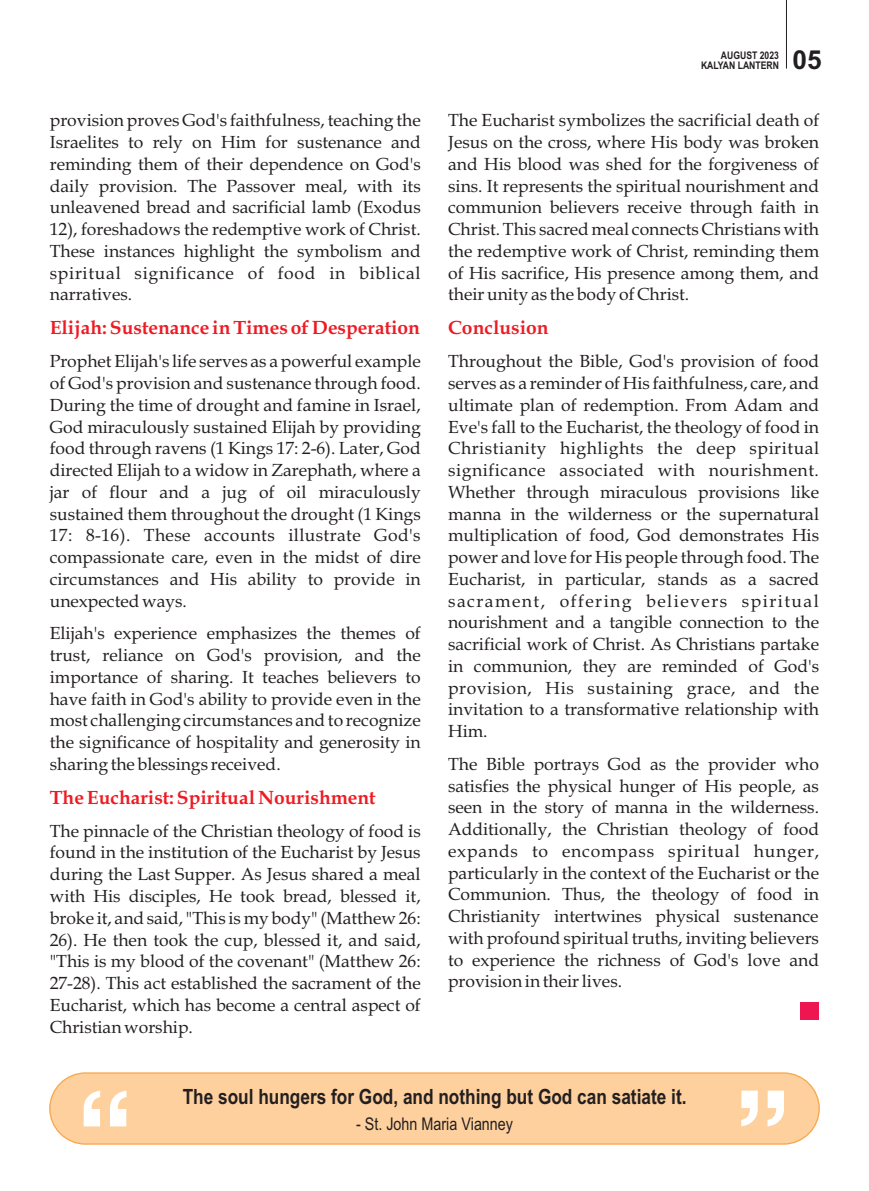
<style>
.page{position:relative;width:869px;height:1191px;background:#fff}
.page>*{position:absolute;margin:0;border:0;box-sizing:border-box;transform-origin:0 0}
.t1{font:700 26.25px "Arial";color:#231f20}
.t2{font:700 21px "Arial Narrow";color:#231f20}
.t3{font:700 19.25px "Book Antiqua";color:#ed1c24}
.t4{font:17.5px/21.7px "Book Antiqua";color:#231f20;text-align:justify}
.t5{font:17.5px "Arial Narrow";color:#231f20}
.t6{font:700 10.5px/10.2px "Arial Narrow";color:#231f20;text-align:right}
</style>
<div class="page">
<hr style="left:0;top:0;width:1px;height:1191px;background:#ffedde">
<hr style="left:785px;top:0;width:1px;height:69px;background:#231f20">
<div style="left:800px;top:1002px;width:19px;height:18px;background:#ed1651"></div>
<div style="left:49px;top:1072px;width:770px;height:72px;background:#fed09e;border:1px solid #faa74a;border-radius:36px"></div>
<svg style="left:84px;top:1090px;width:42px;height:36px"></svg>
<svg style="left:741px;top:1090px;width:42px;height:36px"></svg>
<p class="t4" style="left:50px;top:111px;width:372px">provision proves God's faithfulness, teaching the Israelites to rely on Him for sustenance and reminding them of their dependence on God's daily provision. The Passover meal, with its unleavened bread and sacrificial lamb (Exodus 12), foreshadows the redemptive work of Christ.<br>These instances highlight the symbolism and spiritual significance of food in biblical narratives.</p>
<p class="t3" style="left:50px;top:320px;width:371px">Elijah: Sustenance in Times of Desperation</p>
<p class="t4" style="left:50px;top:352px;width:372px">Prophet Elijah's life serves as a powerful example of God's provision and sustenance through food.<br>During the time of drought and famine in Israel, God miraculously sustained Elijah by providing food through ravens (1 Kings 17: 2-6). Later, God directed Elijah to a widow in Zarephath, where a jar of flour and a jug of oil miraculously sustained them throughout the drought (1 Kings 17: 8-16). These accounts illustrate God's compassionate care, even in the midst of dire circumstances and His ability to provide in unexpected ways.</p>
<p class="t4" style="left:50px;top:624px;width:372px">Elijah's experience emphasizes the themes of trust, reliance on God's provision, and the importance of sharing. It teaches believers to have faith in God's ability to provide even in the most challenging circumstances and to recognize the significance of hospitality and generosity in sharing the blessings received.</p>
<p class="t3" style="left:50px;top:790px;width:327px">The Eucharist: Spiritual Nourishment</p>
<p class="t4" style="left:50px;top:822px;width:372px">The pinnacle of the Christian theology of food is found in the institution of the Eucharist by Jesus during the Last Supper. As Jesus shared a meal with His disciples, He took bread, blessed it, broke it, and said, "This is my body" (Matthew 26:<br>26). He then took the cup, blessed it, and said, "This is my blood of the covenant" (Matthew 26:<br>27-28). This act established the sacrament of the Eucharist, which has become a central aspect of Christian worship.</p>
<p class="t6" style="left:700px;top:51px;width:79px">AUGUST 2023<br>KALYAN LANTERN</p>
<h1 class="t1" style="left:792px;top:50px;width:31px">05</h1>
<p class="t4" style="left:448px;top:112px;width:372px">The Eucharist symbolizes the sacrificial death of Jesus on the cross, where His body was broken and His blood was shed for the forgiveness of sins. It represents the spiritual nourishment and communion believers receive through faith in Christ. This sacred meal connects Christians with the redemptive work of Christ, reminding them of His sacrifice, His presence among them, and their unity as the body of Christ.</p>
<p class="t3" style="left:448px;top:320px;width:102px">Conclusion</p>
<p class="t4" style="left:448px;top:352px;width:372px">Throughout the Bible, God's provision of food serves as a reminder of His faithfulness, care, and ultimate plan of redemption. From Adam and Eve's fall to the Eucharist, the theology of food in Christianity highlights the deep spiritual significance associated with nourishment.<br>Whether through miraculous provisions like manna in the wilderness or the supernatural multiplication of food, God demonstrates His power and love for His people through food. The Eucharist, in particular, stands as a sacred sacrament, offering believers spiritual nourishment and a tangible connection to the sacrificial work of Christ. As Christians partake in communion, they are reminded of God's provision, His sustaining grace, and the invitation to a transformative relationship with Him.</p>
<p class="t4" style="left:448px;top:755px;width:372px">The Bible portrays God as the provider who satisfies the physical hunger of His people, as seen in the story of manna in the wilderness.<br>Additionally, the Christian theology of food expands to encompass spiritual hunger, particularly in the context of the Eucharist or the Communion. Thus, the theology of food in Christianity intertwines physical sustenance with profound spiritual truths, inviting believers to experience the richness of God's love and provision in their lives.</p>
<p class="t2" style="left:183px;top:1088px;width:505px">The soul hungers for God, and nothing but God can satiate it.</p>
<p class="t5" style="left:356px;top:1117px;width:158px">- St. John Maria Vianney</p>
</div>
